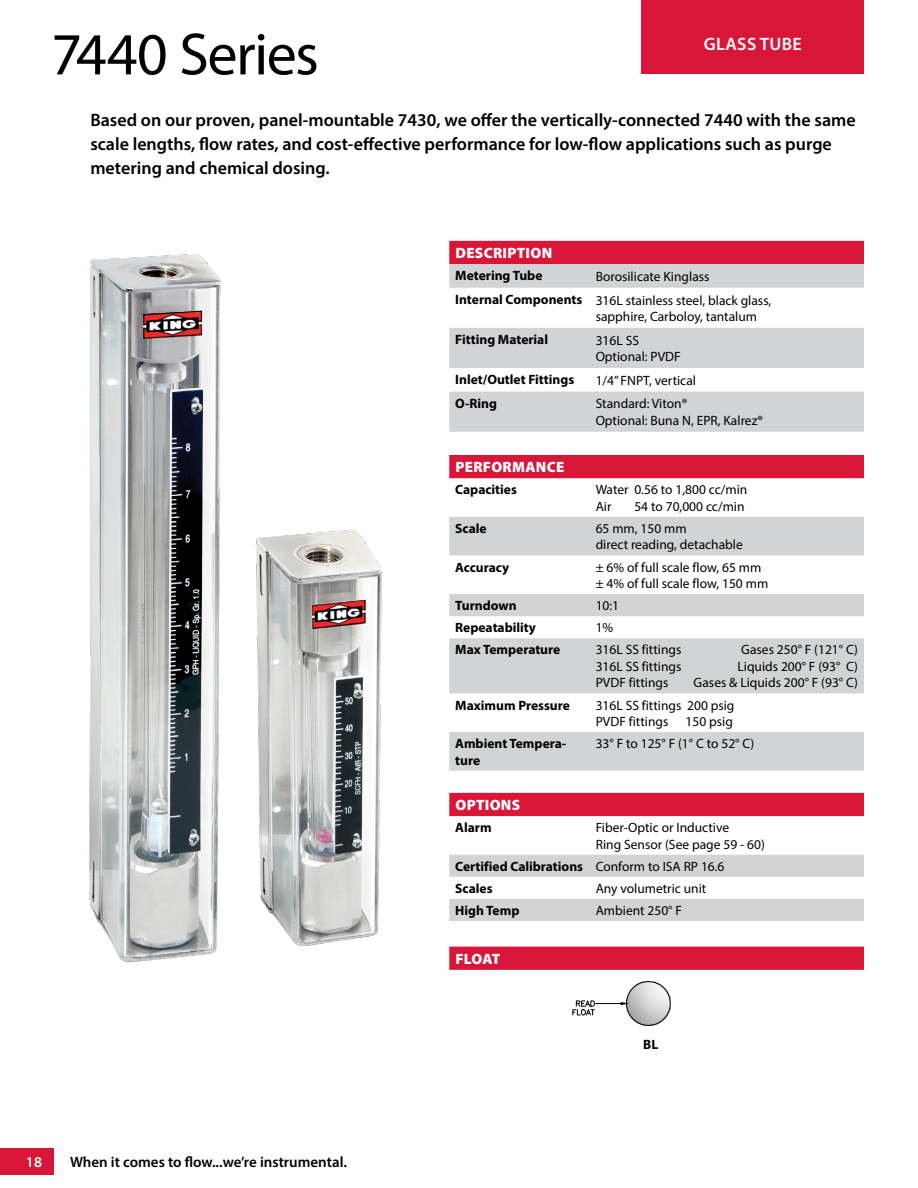
<style>
.page{position:relative;width:918px;height:1188px;background:#fff}
.page>*{position:absolute;margin:0;border:0;box-sizing:border-box;transform-origin:0 0}
.t1{font:60px "Myriad Pro";letter-spacing:-.025em;color:#000}
.t2{font:600 18px/24px "Myriad Pro";color:#000}
.t3{font:600 18px "Myriad Pro";letter-spacing:.02em;color:#fff}
.t4{font:600 15px "Myriad Pro";color:#000}
.t5{font:900 15px "Myriad Pro";letter-spacing:.02em;color:#fff}
.t6{font:600 15px "Myriad Pro";color:#fff}
.t7{font:13.5px/16.5px "Myriad Pro";color:#000}
.t8{font:700 13.5px/16.5px "Myriad Pro";color:#000}
.s1{font-weight:700}
.s2{font-weight:400}
</style>
<div class="page">
<div style="left:641px;top:0;width:223px;height:73px;background:#d91638"></div>
<div style="left:0;top:1148px;width:54px;height:26px;background:#d91638"></div>
<img style="left:89px;top:254px;width:293px;height:709px">
<svg style="left:449px;top:241px;width:415px;height:729px;fill:#d91638"></svg>
<svg style="left:449px;top:264px;width:415px;height:657px;fill:#d9d3d4"></svg>
<img style="left:626px;top:981px;width:44px;height:45px">
<div style="left:626px;top:981px;width:45px;height:45px;border:1px solid #000;border-radius:50%"></div>
<svg style="left:572px;top:999px;width:55px;height:17px"></svg>
<h1 class="t1" style="left:51px;top:17px;width:269px">7440 Series</h1>
<h2 class="t3" style="left:704px;top:32px;width:100px">GLASS TUBE</h2>
<h2 class="t2" style="left:90px;top:108px;width:767px">Based on our proven, panel-mountable 7430, we offer the vertically-connected 7440 with the same scale lengths, flow rates, and cost-effective performance for low-flow applications such as purge metering and chemical dosing.</h2>
<p class="t5" style="left:455px;top:243px;width:98px">DESCRIPTION</p>
<p class="t8" style="left:455px;top:267px;width:89px">Metering Tube</p>
<p class="t7" style="left:455px;top:264px;width:318px;line-height:23.7px;text-indent:140px">Borosilicate Kinglass<br><span class="s1">Internal Components</span> 316L stainless steel, black glass,</p>
<p class="t7" style="left:596px;top:308px;width:163px">sapphire, Carboloy, tantalum</p>
<p class="t8" style="left:455px;top:331px;width:94px">Fitting Material</p>
<p class="t7" style="left:596px;top:332px;width:87px">316L SS<br>Optional: PVDF</p>
<p class="t8" style="left:455px;top:371px;width:120px">Inlet/Outlet Fittings</p>
<p class="t7" style="left:596px;top:372px;width:102px">1/4” FNPT, vertical</p>
<p class="t8" style="left:455px;top:394px;width:43px">O-Ring</p>
<p class="t7" style="left:596px;top:395px;width:169px">Standard: Viton®<br>Optional: Buna N, EPR, Kalrez®</p>
<p class="t5" style="left:455px;top:457px;width:110px">PERFORMANCE</p>
<p class="t8" style="left:455px;top:481px;width:63px">Capacities</p>
<p class="t7" style="left:596px;top:481px;width:153px">Water 0.56 to 1,800 cc/min<br>Air</p>
<p class="t7" style="left:634px;top:498px;width:112px">54 to 70,000 cc/min</p>
<p class="t8" style="left:455px;top:520px;width:33px">Scale</p>
<p class="t7" style="left:596px;top:520px;width:149px">65 mm, 150 mm<br>direct reading, detachable</p>
<p class="t8" style="left:455px;top:558px;width:56px">Accuracy</p>
<p class="t7" style="left:596px;top:559px;width:174px">± 6% of full scale flow, 65 mm ± 4% of full scale flow, 150 mm</p>
<p class="t8" style="left:455px;top:597px;width:63px">Turndown</p>
<p class="t7" style="left:596px;top:597px;width:25px">10:1</p>
<p class="t8" style="left:455px;top:619px;width:82px">Repeatability</p>
<p class="t7" style="left:596px;top:619px;width:19px">1%</p>
<p class="t8" style="left:455px;top:641px;width:107px">Max Temperature</p>
<p class="t7" style="left:596px;top:641px;width:87px">316L SS fittings</p>
<p class="t7" style="left:741px;top:641px;width:118px">Gases 250° F (121° C)</p>
<p class="t7" style="left:596px;top:658px;width:87px">316L SS fittings</p>
<p class="t7" style="left:737px;top:658px;width:122px">Liquids 200° F (93° C)</p>
<p class="t7" style="left:596px;top:674px;width:74px">PVDF fittings</p>
<p class="t7" style="left:694px;top:674px;width:166px">Gases &amp; Liquids 200° F (93° C)</p>
<p class="t8" style="left:455px;top:696px;width:116px">Maximum Pressure</p>
<p class="t7" style="left:596px;top:697px;width:140px">316L SS fittings 200 psig<br>PVDF fittings</p>
<p class="t7" style="left:686px;top:713px;width:49px">150 psig</p>
<p class="t8" style="left:455px;top:735px;width:113px">Ambient Tempera&shy;ture</p>
<p class="t7" style="left:596px;top:735px;width:160px">33° F to 125° F (1° C to 52° C)</p>
<p class="t5" style="left:455px;top:795px;width:66px">OPTIONS</p>
<p class="t8" style="left:455px;top:819px;width:38px">Alarm</p>
<p class="t7" style="left:596px;top:819px;width:171px">Fiber-Optic or Inductive<br>Ring Sensor (See page 59 - 60)</p>
<p class="t8" style="left:455px;top:855px;width:271px;line-height:22.2px">Certified Calibrations <span class="s2">Conform to ISA RP 16.6<br></span>Scales</p>
<p class="t7" style="left:596px;top:880px;width:112px">Any volumetric unit</p>
<p class="t8" style="left:455px;top:902px;width:66px">High Temp</p>
<p class="t7" style="left:596px;top:902px;width:88px">Ambient 250° F</p>
<p class="t5" style="left:455px;top:949px;width:46px">FLOAT</p>
<p class="t6" style="left:26px;top:1152px;width:18px">18</p>
<p class="t4" style="left:70px;top:1152px;width:278px">When it comes to flow...we’re instrumental.</p>
<p class="t8" style="left:643px;top:1036px;width:17px">BL</p>
</div>
